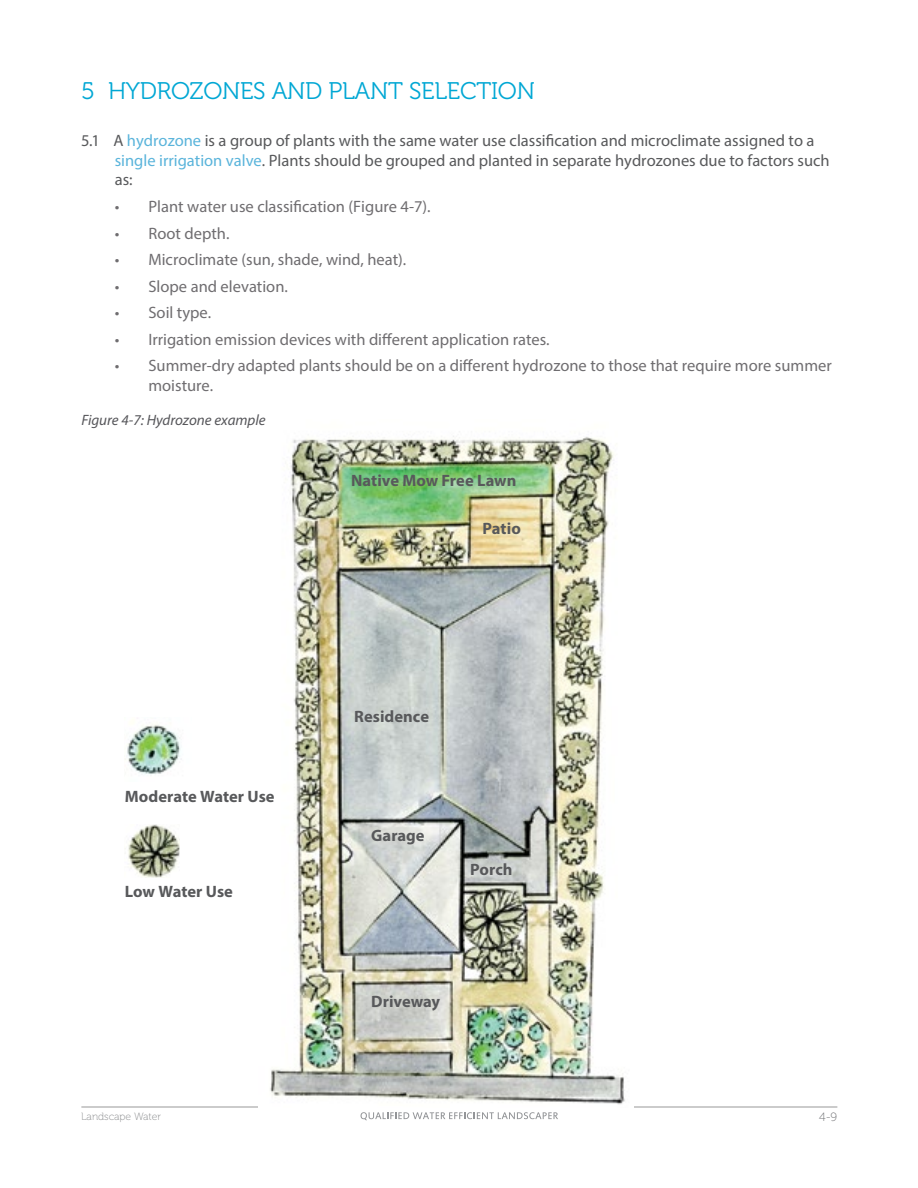
<style>
.page{position:relative;width:918px;height:1188px;background:#fff}
.page>*{position:absolute;margin:0;border:0;box-sizing:border-box;transform-origin:0 0}
.t1{font:24px "Museo 300";letter-spacing:-.01em;color:#00a7d4}
.QWEL_Level_3{font:16.5px/19.8px "Myriad Pro";color:#6f6d70}
.t2{font:16.5px/19.8px "Myriad Pro";color:#58595b}
.QWEL_Body_Text{font:700 16.5px "Myriad Pro";color:#58595b}
.Captions{font:italic 15px "Myriad Pro";color:#56565a}
.t3{font:12px "Museo 100";color:#6d6e71}
.t4{font:10.5px "Museo 100";color:#888a8c}
.s1{color:#5ab4db}
</style>
<div class="page">
<svg style="left:361px;top:1112px;width:197px;height:9px"></svg>
<hr style="left:81px;top:1107px;width:756px;height:1px;background:#999899">
<img style="left:270px;top:436px;width:355px;height:669px">
<img style="left:125px;top:724px;width:57px;height:51px">
<img style="left:125px;top:825px;width:55px;height:53px">
<p class="t1" style="left:81px;top:78px;width:455px">5 HYDROZONES AND PLANT SELECTION</p>
<p class="t2" style="left:115px;top:130px;width:717px;text-indent:-34px">5.1 A <span class="s1">hydrozone</span> is a group of plants with the same water use classification and microclimate assigned to a <span class="s1">single irrigation valve</span>. Plants should be grouped and planted in separate hydrozones due to factors such as:</p>
<p class="QWEL_Level_3" style="left:115px;top:196px;width:317px">• Plant water use classification (Figure 4-7).</p>
<p class="QWEL_Level_3" style="left:115px;top:223px;width:116px">• Root depth.</p>
<p class="QWEL_Level_3" style="left:115px;top:249px;width:293px">• Microclimate (sun, shade, wind, heat).</p>
<p class="QWEL_Level_3" style="left:115px;top:276px;width:175px">• Slope and elevation.</p>
<p class="QWEL_Level_3" style="left:115px;top:302px;width:98px">• Soil type.</p>
<p class="QWEL_Level_3" style="left:115px;top:329px;width:436px">• Irrigation emission devices with different application rates.</p>
<p class="QWEL_Level_3" style="left:148px;top:356px;width:685px;text-indent:-34px">• Summer-dry adapted plants should be on a different hydrozone to those that require more summer moisture.</p>
<p class="Captions" style="left:81px;top:411px;width:186px">Figure 4-7: Hydrozone example</p>
<p class="QWEL_Body_Text" style="left:125px;top:785px;width:151px">Moderate Water Use</p>
<p class="QWEL_Body_Text" style="left:125px;top:881px;width:110px">Low Water Use</p>
<p class="QWEL_Body_Text" style="left:351px;top:470px;width:167px">Native Mow Free Lawn</p>
<p class="QWEL_Body_Text" style="left:483px;top:518px;width:40px">Patio</p>
<p class="QWEL_Body_Text" style="left:354px;top:706px;width:76px">Residence</p>
<p class="QWEL_Body_Text" style="left:371px;top:824px;width:55px">Garage</p>
<p class="QWEL_Body_Text" style="left:470px;top:858px;width:44px">Porch</p>
<p class="QWEL_Body_Text" style="left:371px;top:991px;width:71px">Driveway</p>
<p class="t4" style="left:81px;top:1111px;width:81px">Landscape Water</p>
<p class="t3" style="left:819px;top:1110px;width:19px">4-9</p>
</div>
